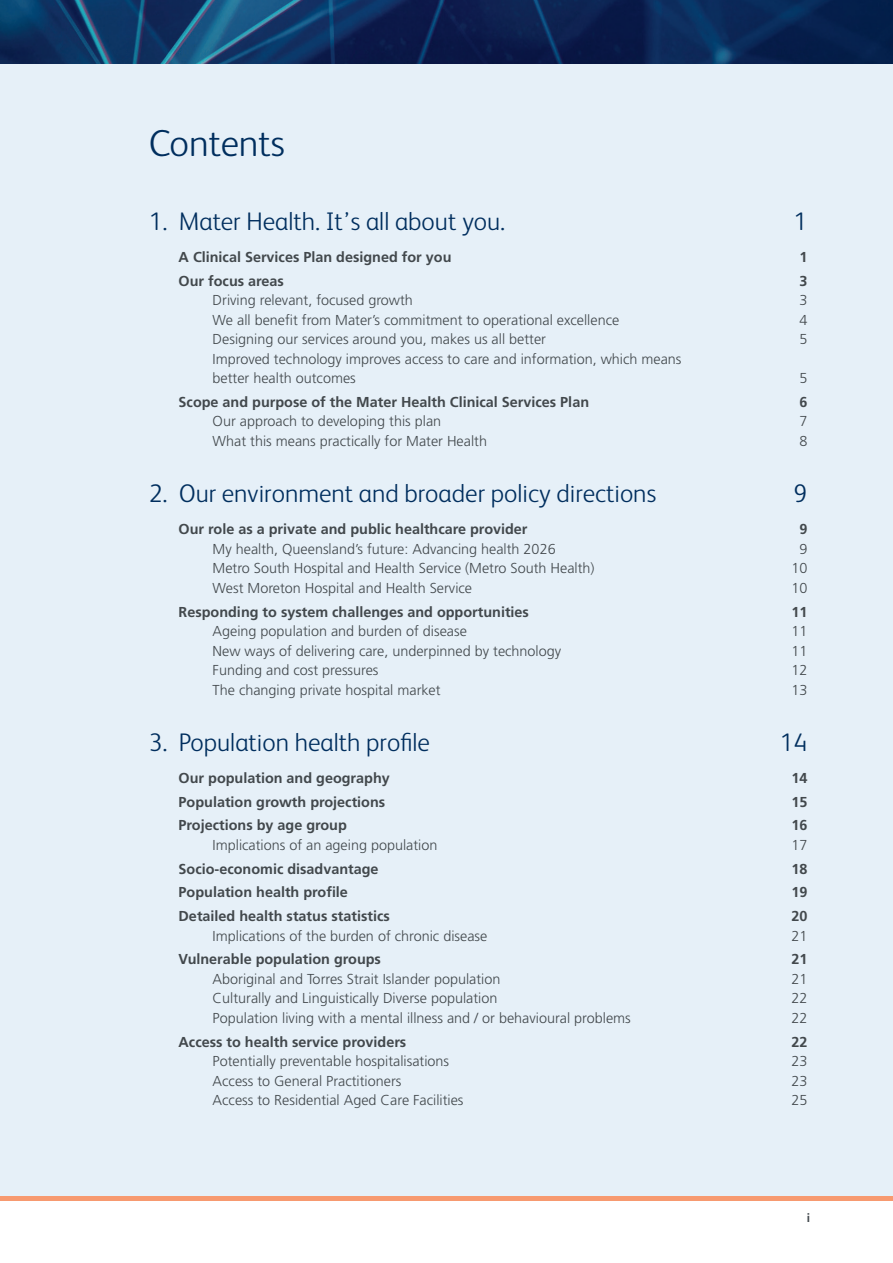
<style>
.page{position:relative;width:893px;height:1263px;background:#fff}
.page>*{position:absolute;margin:0;border:0;box-sizing:border-box;transform-origin:0 0}
.t1{font:300 37.5px "FS Albert";color:#002e5e}
.t2{font:300 25.5px "FS Albert";color:#002e5e}
.t3{font:300 14.4px/19.5px "Frutiger LT Std";color:#42484c}
.t4{font:700 14.4px "Frutiger LT Std";color:#42484c}
.t5{font:700 12px "Frutiger LT Std";color:#42484c}
</style>
<div class="page">
<div style="left:0;top:64px;width:893px;height:1132px;background:#e6f0f8"></div>
<img style="left:0;top:0;width:893px;height:64px">
<hr style="left:0;top:1196px;width:893px;height:4px;background:#f79a70">
<h1 class="t1" style="left:149px;top:119px;width:138px">Contents</h1>
<h2 class="t2" style="left:149px;top:204px;width:358px">1. Mater Health. It’s all about you.</h2>
<h2 class="t2" style="left:794px;top:204px;width:15px">1</h2>
<p class="t4" style="left:179px;top:248px;width:274px">A Clinical Services Plan designed for you</p>
<p class="t4" style="left:799px;top:248px;width:10px">1</p>
<p class="t4" style="left:179px;top:272px;width:107px">Our focus areas</p>
<p class="t4" style="left:799px;top:272px;width:10px">3</p>
<p class="t3" style="left:213px;top:291px;width:202px">Driving relevant, focused growth</p>
<p class="t3" style="left:799px;top:291px;width:10px">3</p>
<p class="t3" style="left:213px;top:310px;width:408px">We all benefit from Mater’s commitment to operational excellence</p>
<p class="t3" style="left:799px;top:310px;width:10px">4</p>
<p class="t3" style="left:213px;top:330px;width:335px">Designing our services around you, makes us all better</p>
<p class="t3" style="left:799px;top:330px;width:10px">5</p>
<p class="t3" style="left:213px;top:349px;width:470px">Improved technology improves access to care and information, which means better health outcomes</p>
<p class="t3" style="left:799px;top:369px;width:10px">5</p>
<p class="t4" style="left:179px;top:393px;width:412px">Scope and purpose of the Mater Health Clinical Services Plan</p>
<p class="t4" style="left:799px;top:393px;width:10px">6</p>
<p class="t3" style="left:213px;top:412px;width:230px">Our approach to developing this plan</p>
<p class="t3" style="left:799px;top:412px;width:10px">7</p>
<p class="t3" style="left:213px;top:431px;width:276px">What this means practically for Mater Health</p>
<p class="t3" style="left:799px;top:431px;width:10px">8</p>
<h2 class="t2" style="left:149px;top:476px;width:509px">2. Our environment and broader policy directions</h2>
<h2 class="t2" style="left:794px;top:476px;width:15px">9</h2>
<p class="t4" style="left:179px;top:521px;width:350px">Our role as a private and public healthcare provider</p>
<p class="t4" style="left:799px;top:521px;width:10px">9</p>
<p class="t3" style="left:213px;top:539px;width:345px">My health, Queensland’s future: Advancing health 2026</p>
<p class="t3" style="left:799px;top:539px;width:10px">9</p>
<p class="t3" style="left:213px;top:559px;width:383px">Metro South Hospital and Health Service (Metro South Health)</p>
<p class="t3" style="left:791px;top:559px;width:18px">10</p>
<p class="t3" style="left:213px;top:578px;width:261px">West Moreton Hospital and Health Service</p>
<p class="t3" style="left:791px;top:578px;width:18px">10</p>
<p class="t4" style="left:179px;top:603px;width:352px">Responding to system challenges and opportunities</p>
<p class="t4" style="left:791px;top:603px;width:18px">11</p>
<p class="t3" style="left:213px;top:621px;width:256px">Ageing population and burden of disease</p>
<p class="t3" style="left:791px;top:621px;width:18px">11</p>
<p class="t3" style="left:213px;top:641px;width:350px">New ways of delivering care, underpinned by technology</p>
<p class="t3" style="left:791px;top:641px;width:18px">11</p>
<p class="t3" style="left:213px;top:660px;width:167px">Funding and cost pressures</p>
<p class="t3" style="left:791px;top:660px;width:18px">12</p>
<p class="t3" style="left:213px;top:680px;width:230px">The changing private hospital market</p>
<p class="t3" style="left:791px;top:680px;width:18px">13</p>
<h2 class="t2" style="left:149px;top:725px;width:283px">3. Population health profile</h2>
<h2 class="t2" style="left:780px;top:725px;width:29px">14</h2>
<p class="t4" style="left:179px;top:769px;width:213px">Our population and geography</p>
<p class="t4" style="left:791px;top:769px;width:18px">14</p>
<p class="t4" style="left:179px;top:793px;width:208px">Population growth projections</p>
<p class="t4" style="left:791px;top:793px;width:18px">15</p>
<p class="t4" style="left:179px;top:817px;width:170px">Projections by age group</p>
<p class="t4" style="left:791px;top:817px;width:18px">16</p>
<p class="t3" style="left:213px;top:835px;width:226px">Implications of an ageing population</p>
<p class="t3" style="left:791px;top:835px;width:18px">17</p>
<p class="t4" style="left:179px;top:860px;width:202px">Socio-economic disadvantage</p>
<p class="t4" style="left:791px;top:860px;width:18px">18</p>
<p class="t4" style="left:179px;top:884px;width:171px">Population health profile</p>
<p class="t4" style="left:791px;top:884px;width:18px">19</p>
<p class="t4" style="left:179px;top:908px;width:213px">Detailed health status statistics</p>
<p class="t4" style="left:791px;top:908px;width:18px">20</p>
<p class="t3" style="left:213px;top:926px;width:276px">Implications of the burden of chronic disease</p>
<p class="t3" style="left:791px;top:926px;width:18px">21</p>
<p class="t4" style="left:179px;top:951px;width:204px">Vulnerable population groups</p>
<p class="t4" style="left:791px;top:951px;width:18px">21</p>
<p class="t3" style="left:213px;top:969px;width:289px">Aboriginal and Torres Strait Islander population</p>
<p class="t3" style="left:791px;top:969px;width:18px">21</p>
<p class="t3" style="left:213px;top:989px;width:286px">Culturally and Linguistically Diverse population</p>
<p class="t3" style="left:791px;top:989px;width:18px">22</p>
<p class="t3" style="left:213px;top:1008px;width:420px">Population living with a mental illness and / or behavioural problems</p>
<p class="t3" style="left:791px;top:1008px;width:18px">22</p>
<p class="t4" style="left:179px;top:1033px;width:229px">Access to health service providers</p>
<p class="t4" style="left:791px;top:1033px;width:18px">22</p>
<p class="t3" style="left:213px;top:1051px;width:238px">Potentially preventable hospitalisations</p>
<p class="t3" style="left:791px;top:1051px;width:18px">23</p>
<p class="t3" style="left:213px;top:1071px;width:190px">Access to General Practitioners</p>
<p class="t3" style="left:791px;top:1071px;width:18px">23</p>
<p class="t3" style="left:213px;top:1090px;width:252px">Access to Residential Aged Care Facilities</p>
<p class="t3" style="left:791px;top:1090px;width:18px">25</p>
<p class="t5" style="left:807px;top:1211px;width:5px">i</p>
</div>
